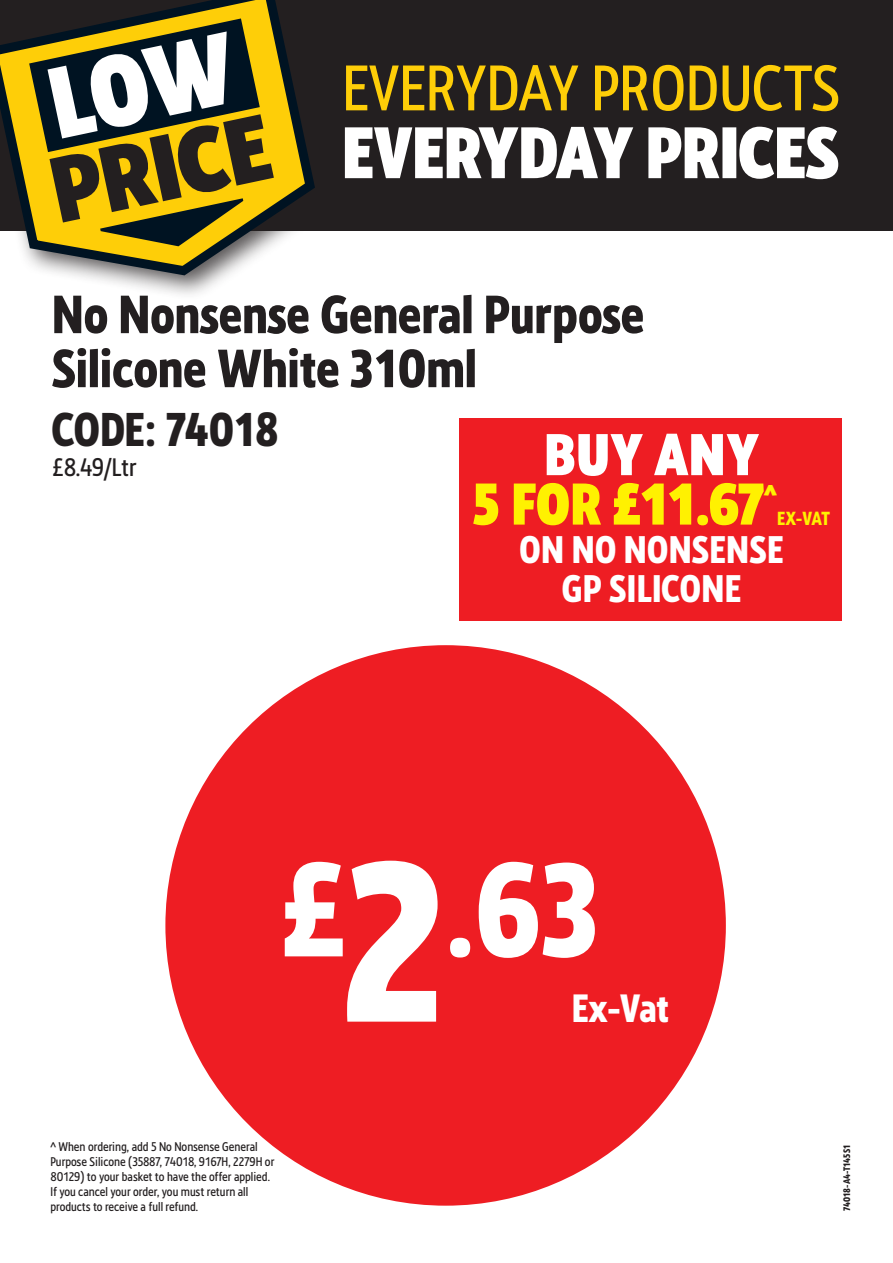
<style>
.page{position:relative;width:893px;height:1263px;background:#fff}
.page>*{position:absolute;margin:0;border:0;box-sizing:border-box;transform-origin:0 0}
.t1{font:700 126.75px "Screwfix";color:#fff}
.t2{font:800 55.8px "Screwfix";letter-spacing:-.005em;color:#fff101}
.t3{font:800 55.8px "Screwfix";letter-spacing:.005em;color:#fff}
.t4{font:700 51px/54px "Screwfix";color:#231f20}
.t5{font:700 45px "Screwfix";color:#231f20}
.t6{font:700 37.5px "Screwfix";color:#fff}
.t7{font:700 36.6px/38.7px "Screwfix";letter-spacing:.01em;color:#fff;text-align:center}
.t8{font:800 24.45px "Screwfix";color:#fff101}
.t9{font:24px "Screwfix";color:#231f20}
.t10{font:700 18px "Screwfix";color:#fff101}
.t11{font:12px/15px "Screwfix";color:#231f20}
.t12{font:700 9px "Screwfix";color:#231f20}
.s1{font-size:217.5px}
</style>
<div class="page">
<div style="left:165px;top:645px;width:561px;height:561px;background:#ee1d23;border-radius:50%"></div>
<div style="left:0;top:0;width:893px;height:231px;background:#231f20"></div>
<svg style="left:345px;top:127px;width:493px;height:52px"></svg>
<svg style="left:346px;top:65px;width:492px;height:46px"></svg>
<div style="left:0;top:0;width:341px;height:301px;background:#231f20;opacity:.75"></div>
<svg style="left:0;top:0;width:320px;height:280px"></svg>
<svg style="left:29px;top:18px;width:245px;height:228px"></svg>
<div style="left:459px;top:419px;width:383px;height:202px;background:#ee1d23"></div>
<h3 class="t4" style="left:52px;top:286px;width:594px">No Nonsense General Purpose<br>Silicone White 310ml</h3>
<h3 class="t5" style="left:52px;top:400px;width:229px">CODE: 74018</h3>
<h3 class="t9" style="left:52px;top:452px;width:86px">£8.49/Ltr</h3>
<h2 class="t3" style="left:544px;top:415px;width:216px">BUY ANY</h2>
<h2 class="t2" style="left:473px;top:465px;width:292px">5 FOR £11.67</h2>
<h3 class="t8" style="left:764px;top:477px;width:15px">^</h3>
<h3 class="t10" style="left:777px;top:506px;width:54px">EX-VAT</h3>
<h3 class="t7" style="left:520px;top:529px;width:265px">ON NO NONSENSE<br>GP SILICONE</h3>
<h1 class="t1" style="left:280px;top:825px;width:322px">£<span class="s1">2</span>.63</h1>
<h3 class="t6" style="left:572px;top:983px;width:99px">Ex-Vat</h3>
<p class="t11" style="left:50px;top:1139px;width:226px">^ When ordering, add 5 No Nonsense General Purpose Silicone (35887, 74018, 9167H, 2279H or 80129) to your basket to have the offer applied.<br>If you cancel your order, you must return all products to receive a full refund.</p>
<p class="t12" style="left:841px;top:1211px;width:67px;rotate:-90deg">74018-A4-T145S1</p>
</div>
